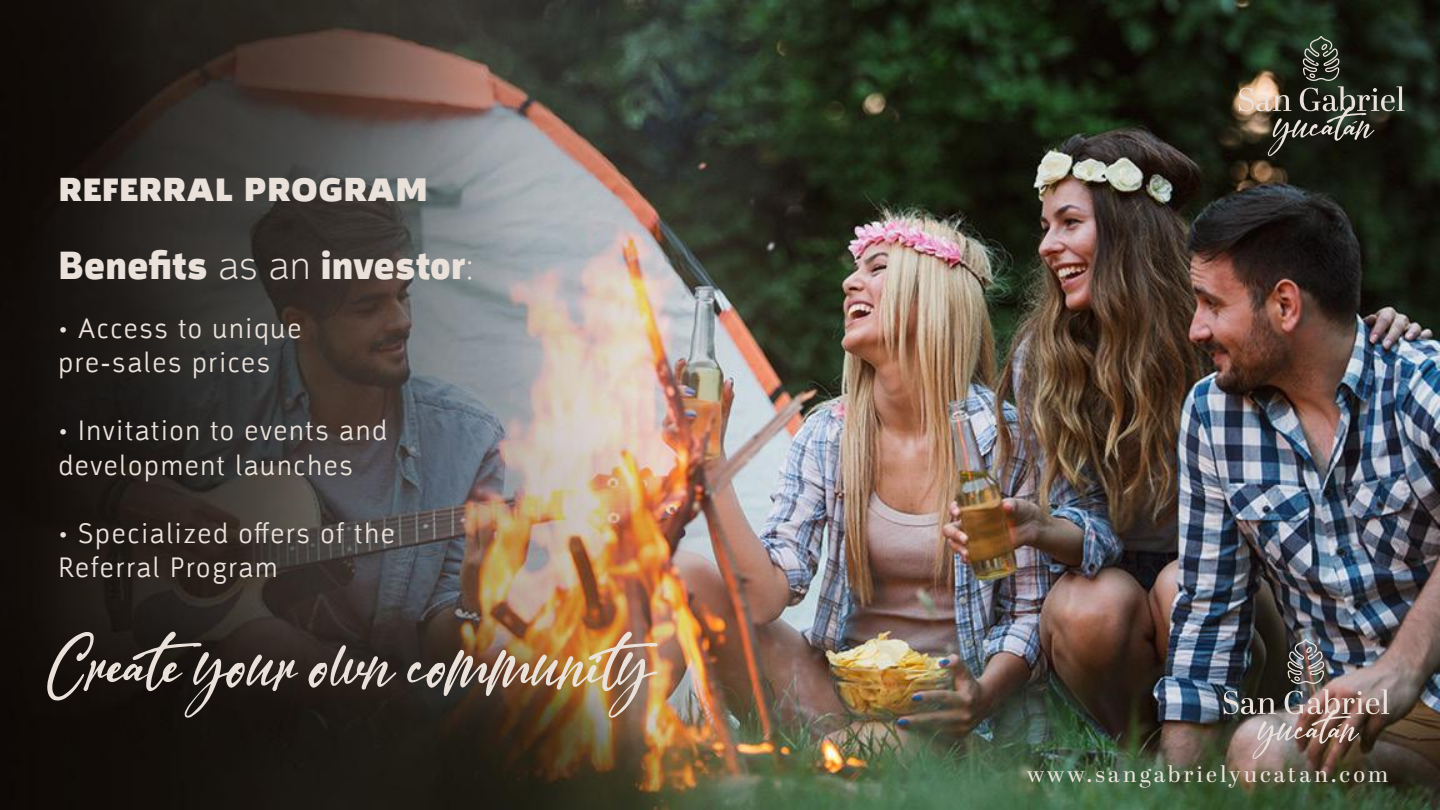
<style>
.page{position:relative;width:1440px;height:810px;background:#fff}
.page>*{position:absolute;margin:0;border:0;box-sizing:border-box;transform-origin:0 0}
.t1{font:114.12px "Jolly DEMO";color:#e9e1da}
.t2{font:43.62px "Argumentum Regular 3";letter-spacing:.01em;color:#e9e1da}
.t3{font:40.62px "Argumentum Regular 3";letter-spacing:.01em;color:#e9e1da}
.t4{font:29px/34.2px "Argumentum Regular 4";letter-spacing:.06em;color:#e9e1da}
.t5{font:22.38px "Abril Display";letter-spacing:.14em;color:#e9e1da}
.s1{font-family:"Argumentum Regular 10"}
</style>
<div class="page">
<img style="left:0;top:0;width:1440px;height:810px">
<svg style="left:1239px;top:36px;width:166px;height:120px;background:#3d3e31"></svg>
<img style="left:1017px;top:753px;width:402px;height:57px">
<img style="left:1223px;top:639px;width:166px;height:120px">
<h2 class="t2" style="left:58px;top:160px;width:371px">REFERRAL PROGRAM</h2>
<h3 class="t3" style="left:58px;top:241px;width:416px">Benefits <span class="s1">as an</span> investor<span class="s1">:</span></h3>
<p class="t4" style="left:58px;top:311px;width:245px">• Access to unique pre-sales prices</p>
<p class="t4" style="left:58px;top:414px;width:330px">• Invitation to events and development launches</p>
<p class="t4" style="left:58px;top:516px;width:338px">• Specialized offers of the<br>Referral Program</p>
<h1 class="t1" style="left:47px;top:623px;width:607px">Create your own community</h1>
<p class="t5" style="left:1027px;top:759px;width:363px">www.sangabrielyucatan.com</p>
</div>
